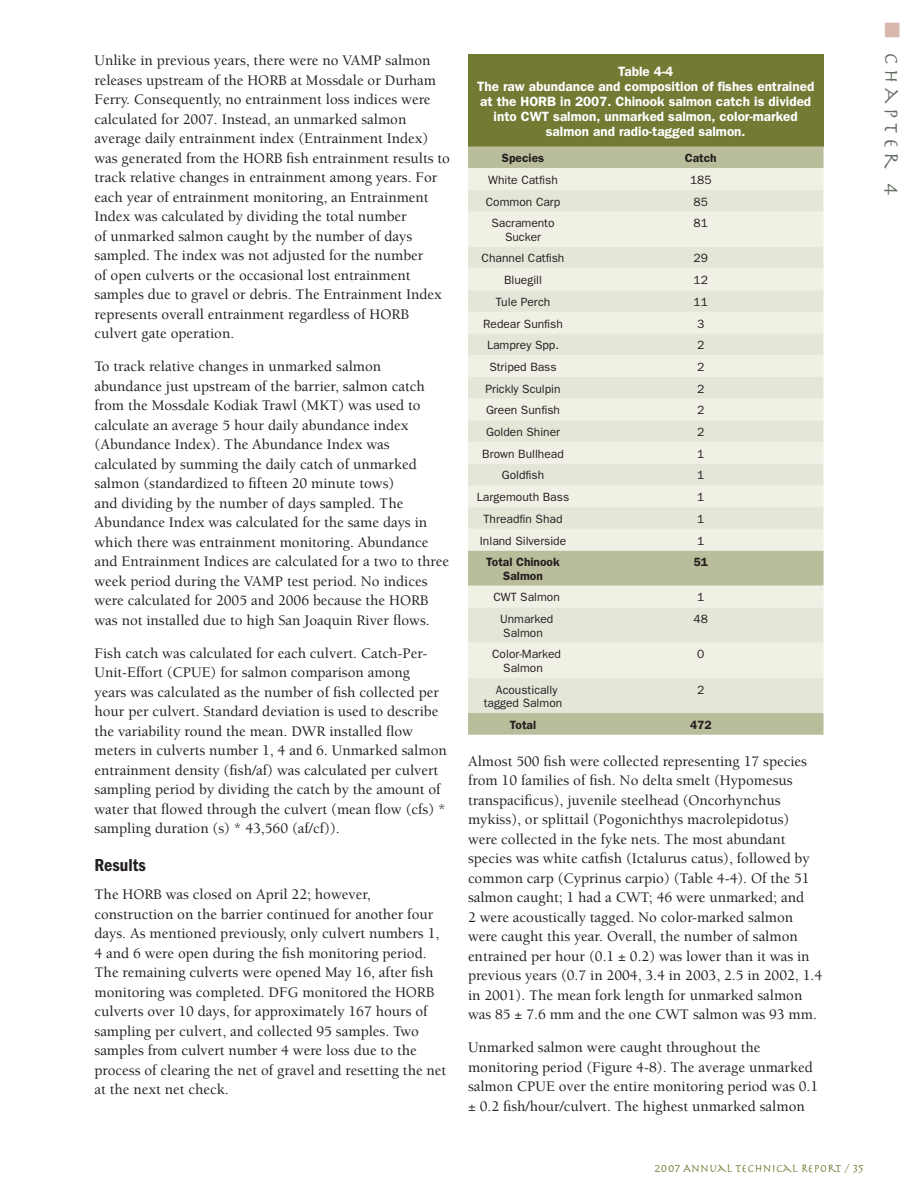
<style>
.page{position:relative;width:918px;height:1188px;background:#fff}
.page>*{position:absolute;margin:0;border:0;box-sizing:border-box;transform-origin:0 0}
.t1{font:21px "Herculanum";letter-spacing:.2em;color:#646d63}
.t2{font:600 condensed 18px "Franklin Gothic";color:#231f20}
.t3{font:500 15px/19.5px "Berkeley";color:#231f20}
.t4{font:600 13.5px/15px "Franklin Gothic";color:#fff;text-align:center}
.t5{font:12px/13.5px "Franklin Gothic";color:#231f20}
.t6{font:600 12px/13.5px "Franklin Gothic";color:#231f20;text-align:center}
.t7{font:12px "Herculanum";color:#727a34}
.s1{color:#d8b6ac}
</style>
<div class="page">
<div style="left:468px;top:54px;width:356px;height:93px;background:#727a34"></div>
<div style="left:468px;top:147px;width:356px;height:588px;background:#b9bd9b"></div>
<div style="left:468px;top:168px;width:356px;height:22px;background:#f1f0e4"></div>
<svg style="left:468px;top:190px;width:356px;height:523px;background:#e6e8d9"></svg>
<p class="t3" style="left:94px;top:51px;width:357px">Unlike in previous years, there were no VAMP salmon releases upstream of the HORB at Mossdale or Durham Ferry. Consequently, no entrainment loss indices were calculated for 2007. Instead, an unmarked salmon average daily entrainment index (Entrainment Index) was generated from the HORB fish entrainment results to track relative changes in entrainment among years. For each year of entrainment monitoring, an Entrainment Index was calculated by dividing the total number<br>of unmarked salmon caught by the number of days sampled. The index was not adjusted for the number<br>of open culverts or the occasional lost entrainment samples due to gravel or debris. The Entrainment Index represents overall entrainment regardless of HORB culvert gate operation.</p>
<p class="t3" style="left:94px;top:357px;width:356px">To track relative changes in unmarked salmon abundance just upstream of the barrier, salmon catch from the Mossdale Kodiak Trawl (MKT) was used to calculate an average 5 hour daily abundance index (Abundance Index). The Abundance Index was calculated by summing the daily catch of unmarked salmon (standardized to fifteen 20 minute tows)<br>and dividing by the number of days sampled. The Abundance Index was calculated for the same days in which there was entrainment monitoring. Abundance and Entrainment Indices are calculated for a two to three week period during the VAMP test period. No indices were calculated for 2005 and 2006 because the HORB was not installed due to high San Joaquin River flows.</p>
<p class="t3" style="left:94px;top:644px;width:354px">Fish catch was calculated for each culvert. Catch-Per-Unit-Effort (CPUE) for salmon comparison among<br>years was calculated as the number of fish collected per hour per culvert. Standard deviation is used to describe the variability round the mean. DWR installed flow meters in culverts number 1, 4 and 6. Unmarked salmon entrainment density (fish/af) was calculated per culvert sampling period by dividing the catch by the amount of water that flowed through the culvert (mean flow (cfs) * sampling duration (s) * 43,560 (af/cf)).</p>
<p class="t2" style="left:94px;top:854px;width:53px">Results</p>
<p class="t3" style="left:94px;top:885px;width:353px">The HORB was closed on April 22; however, construction on the barrier continued for another four days. As mentioned previously, only culvert numbers 1, 4 and 6 were open during the fish monitoring period.<br>The remaining culverts were opened May 16, after fish monitoring was completed. DFG monitored the HORB culverts over 10 days, for approximately 167 hours of sampling per culvert, and collected 95 samples. Two samples from culvert number 4 were loss due to the process of clearing the net of gravel and resetting the net at the next net check.</p>
<p class="t4" style="left:477px;top:63px;width:339px">Table 4-4<br>The raw abundance and composition of fishes entrained at the HORB in 2007. Chinook salmon catch is divided into CWT salmon, unmarked salmon, color-marked salmon and radio-tagged salmon.</p>
<p class="t6" style="left:502px;top:151px;width:44px">Species</p>
<p class="t6" style="left:685px;top:151px;width:33px">Catch</p>
<p class="t5" style="left:488px;top:173px;width:71px">White Catfish</p>
<p class="t5" style="left:690px;top:173px;width:23px">185</p>
<p class="t5" style="left:486px;top:195px;width:76px">Common Carp</p>
<p class="t5" style="left:694px;top:195px;width:16px">85</p>
<p class="t5" style="left:492px;top:216px;width:65px;text-align:center">Sacramento<br>Sucker</p>
<p class="t5" style="left:694px;top:216px;width:16px">81</p>
<p class="t5" style="left:482px;top:251px;width:84px">Channel Catfish</p>
<p class="t5" style="left:694px;top:251px;width:16px">29</p>
<p class="t5" style="left:504px;top:273px;width:39px">Bluegill</p>
<p class="t5" style="left:694px;top:273px;width:16px">12</p>
<p class="t5" style="left:496px;top:295px;width:56px">Tule Perch</p>
<p class="t5" style="left:694px;top:295px;width:16px">11</p>
<p class="t5" style="left:483px;top:316px;width:81px">Redear Sunfish</p>
<p class="t5" style="left:697px;top:316px;width:9px">3</p>
<p class="t5" style="left:487px;top:338px;width:73px">Lamprey Spp.</p>
<p class="t5" style="left:697px;top:338px;width:9px">2</p>
<p class="t5" style="left:489px;top:360px;width:69px">Striped Bass</p>
<p class="t5" style="left:697px;top:360px;width:9px">2</p>
<p class="t5" style="left:486px;top:382px;width:77px">Prickly Sculpin</p>
<p class="t5" style="left:697px;top:382px;width:9px">2</p>
<p class="t5" style="left:486px;top:403px;width:76px">Green Sunfish</p>
<p class="t5" style="left:697px;top:403px;width:9px">2</p>
<p class="t5" style="left:486px;top:425px;width:75px">Golden Shiner</p>
<p class="t5" style="left:697px;top:425px;width:9px">2</p>
<p class="t5" style="left:482px;top:447px;width:83px">Brown Bullhead</p>
<p class="t5" style="left:697px;top:447px;width:9px">1</p>
<p class="t5" style="left:502px;top:468px;width:44px">Goldfish</p>
<p class="t5" style="left:697px;top:468px;width:9px">1</p>
<p class="t5" style="left:477px;top:490px;width:94px">Largemouth Bass</p>
<p class="t5" style="left:697px;top:490px;width:9px">1</p>
<p class="t5" style="left:484px;top:512px;width:80px">Threadfin Shad</p>
<p class="t5" style="left:697px;top:512px;width:9px">1</p>
<p class="t5" style="left:480px;top:533px;width:88px">Inland Silverside</p>
<p class="t5" style="left:697px;top:533px;width:9px">1</p>
<p class="t6" style="left:486px;top:555px;width:75px">Total Chinook<br>Salmon</p>
<p class="t6" style="left:694px;top:555px;width:16px">51</p>
<p class="t5" style="left:493px;top:590px;width:68px">CWT Salmon</p>
<p class="t5" style="left:697px;top:590px;width:9px">1</p>
<p class="t5" style="left:500px;top:612px;width:55px">U nmarked<br>Salmon</p>
<p class="t5" style="left:694px;top:612px;width:16px">48</p>
<p class="t5" style="left:503px;top:647px;width:59px;text-indent:-11px">Color-Marked<br>Salmon</p>
<p class="t5" style="left:697px;top:647px;width:9px">0</p>
<p class="t5" style="left:484px;top:682px;width:80px;text-indent:12px">Acoustically tagged Salmon</p>
<p class="t5" style="left:697px;top:682px;width:9px">2</p>
<p class="t6" style="left:510px;top:718px;width:28px">Total</p>
<p class="t6" style="left:690px;top:718px;width:23px">472</p>
<p class="t3" style="left:468px;top:752px;width:356px">Almost 500 fish were collected representing 17 species from 10 families of fish. No delta smelt (Hypomesus transpacificus), juvenile steelhead (Oncorhynchus mykiss), or splittail (Pogonichthys macrolepidotus) were collected in the fyke nets. The most abundant species was white catfish (Ictalurus catus), followed by common carp (Cyprinus carpio) (Table 4-4). Of the 51 salmon caught; 1 had a CWT; 46 were unmarked; and<br>2 were acoustically tagged. No color-marked salmon were caught this year. Overall, the number of salmon entrained per hour (0.1 ± 0.2) was lower than it was in previous years (0.7 in 2004, 3.4 in 2003, 2.5 in 2002, 1.4 in 2001). The mean fork length for unmarked salmon was 85 ± 7.6 mm and the one CWT salmon was 93 mm.</p>
<p class="t3" style="left:468px;top:1038px;width:352px">Unmarked salmon were caught throughout the monitoring period (Figure 4-8). The average unmarked salmon CPUE over the entire monitoring period was 0.1 ± 0.2 fish/hour/culvert. The highest unmarked salmon</p>
<p class="t7" style="left:654px;top:1161px;width:211px">2007 ANNUAL TECHNICAL REPORT / 35</p>
<h1 class="t1" style="left:905px;top:22px;width:175px;rotate:90deg"><span class="s1">■</span> CHAPTER 4</h1>
</div>
